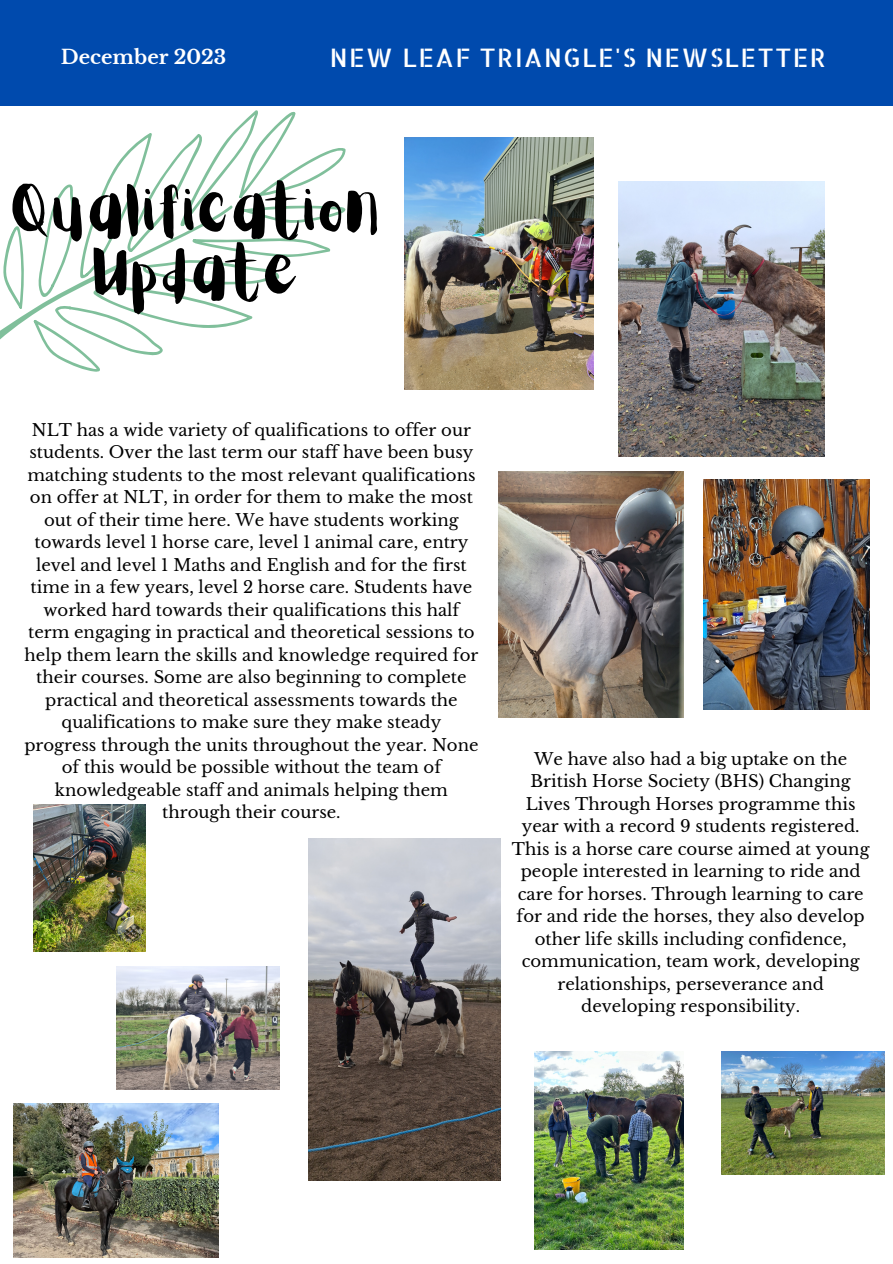
<style>
.page{position:relative;width:893px;height:1264px;background:#fff}
.page>*{position:absolute;margin:0;border:0;box-sizing:border-box;transform-origin:0 0}
.t1{font:57px/61.8px "Aloja Extended";color:#000;text-align:center}
.t2{font:25.5px "Allerta Stencil";letter-spacing:.05em;color:#fff}
.t3{font:700 19.5px "Libre Baskerville";color:#fff}
.t4{font:16.5px/22.5px "Libre Baskerville";color:#000;text-align:center}
</style>
<div class="page">
<div style="left:0;top:0;width:892px;height:106px;background:#004aad"></div>
<svg style="left:0;top:110px;width:346px;height:262px"></svg>
<img style="left:404px;top:137px;width:189px;height:252px">
<img style="left:618px;top:182px;width:206px;height:274px">
<img style="left:499px;top:472px;width:184px;height:245px">
<img style="left:703px;top:480px;width:166px;height:229px">
<img style="left:116px;top:966px;width:163px;height:123px">
<img style="left:308px;top:838px;width:192px;height:342px">
<img style="left:14px;top:1103px;width:204px;height:154px">
<img style="left:34px;top:804px;width:111px;height:147px">
<img style="left:721px;top:1051px;width:163px;height:123px">
<img style="left:534px;top:1051px;width:149px;height:198px">
<p class="t3" style="left:61px;top:45px;width:167px">December 2023</p>
<p class="t2" style="left:330px;top:40px;width:498px">NEW LEAF TRIANGLE'S NEWSLETTER</p>
<p class="t1" style="left:12px;top:183px;width:372px">QUALIFICATION<br>UPDATE</p>
<p class="t4" style="left:24px;top:418px;width:455px">NLT has a wide variety of qualifications to offer our students. Over the last term our staff have been busy matching students to the most relevant qualifications on offer at NLT, in order for them to make the most out of their time here. We have students working towards level 1 horse care, level 1 animal care, entry level and level 1 Maths and English and for the first time in a few years, level 2 horse care. Students have worked hard towards their qualifications this half term engaging in practical and theoretical sessions to help them learn the skills and knowledge required for their courses. Some are also beginning to complete practical and theoretical assessments towards the qualifications to make sure they make steady progress through the units throughout the year. None of this would be possible without the team of knowledgeable staff and animals helping them through their course.</p>
<p class="t4" style="left:512px;top:747px;width:359px">We have also had a big uptake on the British Horse Society (BHS) Changing Lives Through Horses programme this year with a record 9 students registered.<br>This is a horse care course aimed at young people interested in learning to ride and care for horses. Through learning to care for and ride the horses, they also develop other life skills including confidence, communication, team work, developing relationships, perseverance and developing responsibility.</p>
</div>
